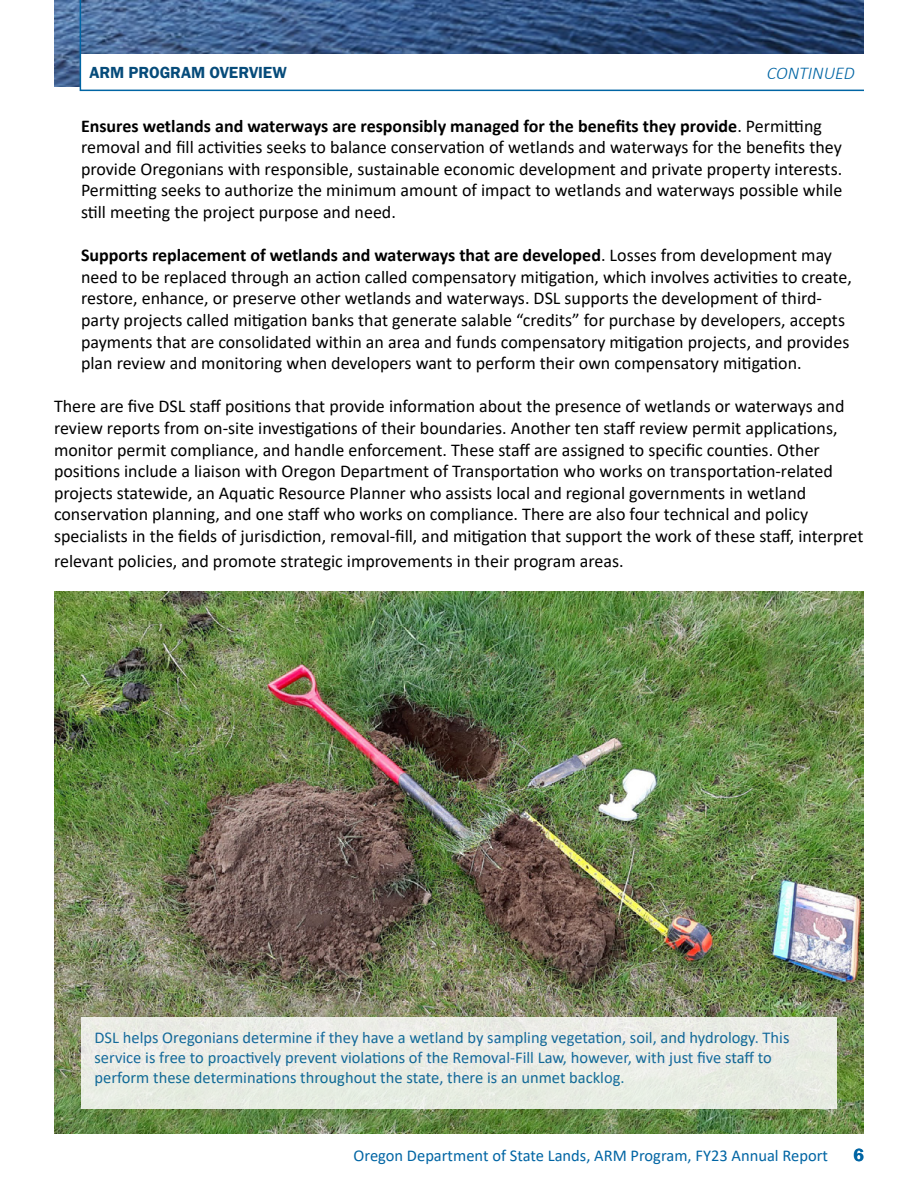
<style>
.page{position:relative;width:918px;height:1188px;background:#fff}
.page>*{position:absolute;margin:0;border:0;box-sizing:border-box;transform-origin:0 0}
.t1{font:18px/21.6px "Calibri";color:#000}
.t2{font:italic 300 18px "Calibri";color:#0065a4}
.t3{font:600 18px "Franklin Gothic";color:#0065a4}
.t4{font:16.5px/19.8px "Calibri";color:#0065a4}
.t5{font:600 16.5px "Franklin Gothic";color:#064b7a}
.s1{font-weight:700}
</style>
<div class="page">
<img style="left:54px;top:0;width:25px;height:87px">
<svg style="left:79px;top:0;width:785px;height:92px"></svg>
<img style="left:54px;top:591px;width:810px;height:543px">
<div style="left:81px;top:1017px;width:756px;height:91px;background:#eaece5"></div>
<p class="t5" style="left:89px;top:62px;width:199px">ARM PROGRAM OVERVIEW</p>
<p class="t2" style="left:767px;top:62px;width:90px">CONTINUED</p>
<p class="t1" style="left:81px;top:114px;width:763px"><span class="s1">Ensures wetlands and waterways are responsibly managed for the benefits they provide</span>. Permitting removal and fill activities seeks to balance conservation of wetlands and waterways for the benefits they provide Oregonians with responsible, sustainable economic development and private property interests.<br>Permitting seeks to authorize the minimum amount of impact to wetlands and waterways possible while still meeting the project purpose and need.</p>
<p class="t1" style="left:81px;top:244px;width:772px"><span class="s1">Supports replacement of wetlands and waterways that are developed</span>. Losses from development may need to be replaced through an action called compensatory mitigation, which involves activities to create, restore, enhance, or preserve other wetlands and waterways. DSL supports the development of third&shy;party projects called mitigation banks that generate salable “credits” for purchase by developers, accepts payments that are consolidated within an area and funds compensatory mitigation projects, and provides plan review and monitoring when developers want to perform their own compensatory mitigation.</p>
<p class="t1" style="left:54px;top:395px;width:811px">There are five DSL staff positions that provide information about the presence of wetlands or waterways and review reports from on-site investigations of their boundaries. Another ten staff review permit applications, monitor permit compliance, and handle enforcement. These staff are assigned to specific counties. Other positions include a liaison with Oregon Department of Transportation who works on transportation-related projects statewide, an Aquatic Resource Planner who assists local and regional governments in wetland conservation planning, and one staff who works on compliance. There are also four technical and policy specialists in the fields of jurisdiction, removal-fill, and mitigation that support the work of these staff, interpret</p>
<p class="t1" style="left:54px;top:550px;width:571px">relevant policies, and promote strategic improvements in their program areas.</p>
<p class="t4" style="left:94px;top:1027px;width:696px">DSL helps Oregonians determine if they have a wetland by sampling vegetation, soil, and hydrology. This service is free to proactively prevent violations of the Removal-Fill Law, however, with just five staff to perform these determinations throughout the state, there is an unmet backlog.</p>
<p class="t4" style="left:354px;top:1145px;width:476px">Oregon Department of State Lands, ARM Program, FY23 Annual Report</p>
<p class="t3" style="left:853px;top:1144px;width:12px">6</p>
</div>
